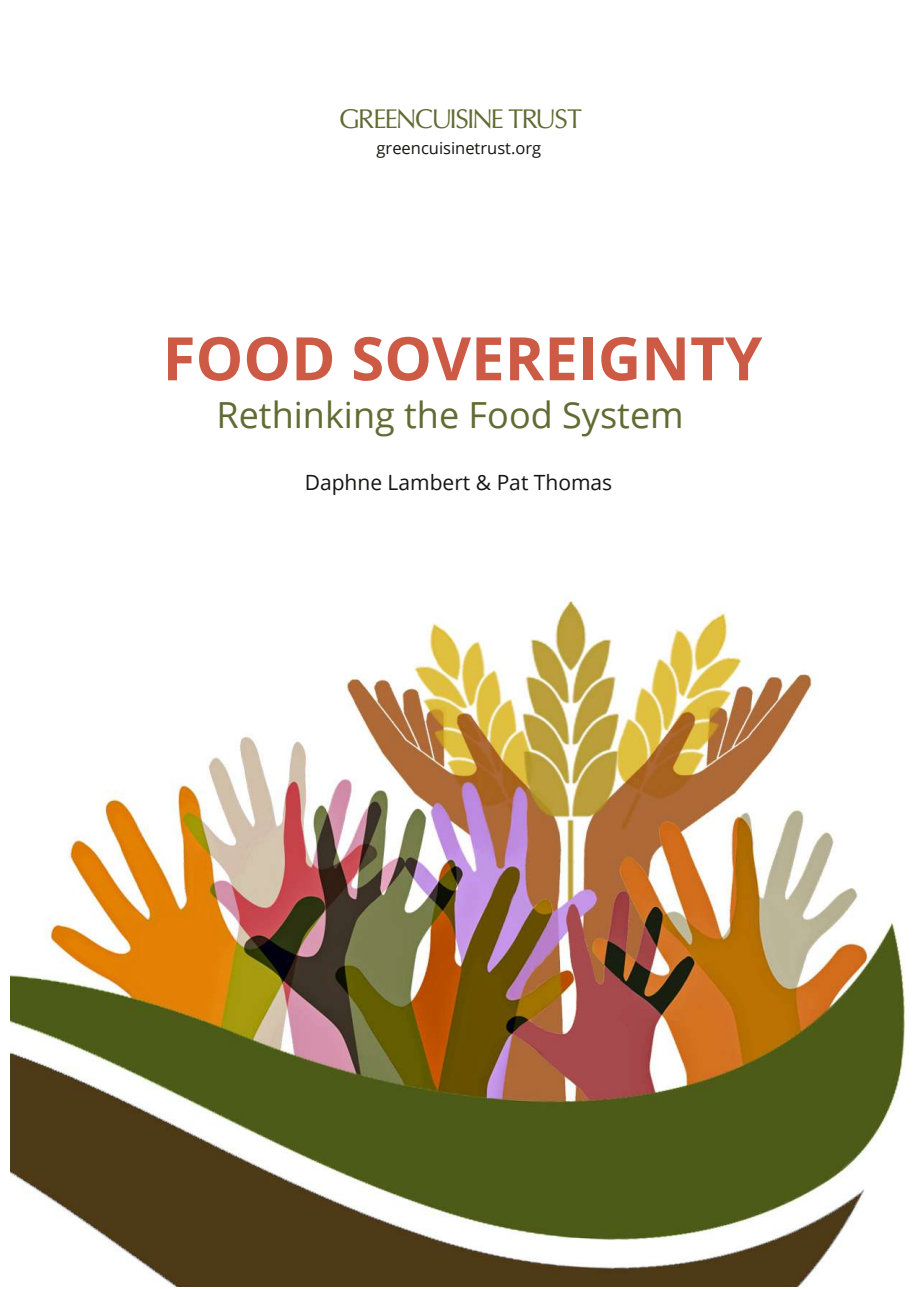
<style>
.page{position:relative;width:919px;height:1289px;background:#fff}
.page>*{position:absolute;margin:0;border:0;box-sizing:border-box;transform-origin:0 0}
.t1{font:700 60px "Open Sans";color:#cc5a45}
.t2{font:36px "Open Sans";color:#616b33}
.t3{font:27px "Oregon LDO";color:#616b33}
.t4{font:21px "Open Sans";color:#161413}
.t5{font:16.5px "Open Sans";color:#161413}
</style>
<div class="page">
<img style="left:11px;top:595px;width:893px;height:691px">
<p class="t3" style="left:340px;top:107px;width:243px">GREENCUISINE TRUST</p>
<p class="t5" style="left:376px;top:136px;width:166px">greencuisinetrust.org</p>
<h1 class="t1" style="left:163px;top:316px;width:601px">FOOD SOVEREIGNTY</h1>
<p class="t2" style="left:216px;top:389px;width:468px">Rethinking the Food System</p>
<p class="t4" style="left:304px;top:467px;width:309px">Daphne Lambert &amp; Pat Thomas</p>
</div>
